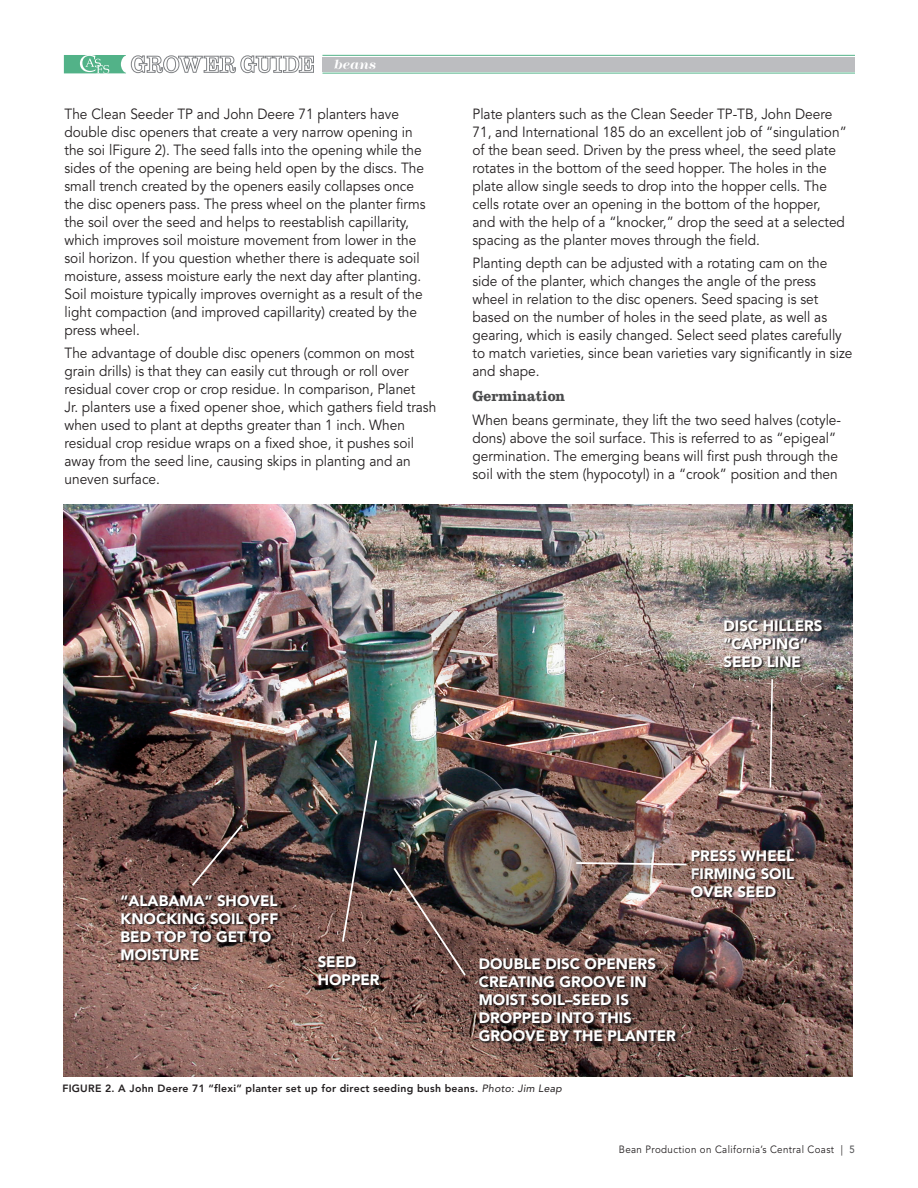
<style>
.page{position:relative;width:918px;height:1188px;background:#fff}
.page>*{position:absolute;margin:0;border:0;box-sizing:border-box;transform-origin:0 0}
.t1{font:900 15px/18px "Avenir LT Std";color:#fff}
.subhead{font:700 15px "Clarendon";color:#4b4c4d;scale:.95 1}
.body_copy{font:14.7px/18px "Avenir LT Std";color:#231f20;scale:.93 1}
.t2{font:italic 700 13.65px "Modern 216";color:#fff}
.t3{font:800 10.5px "Avenir LT Std";letter-spacing:.025em;color:#231f20}
.t4{font:10.5px "Avenir LT Std";letter-spacing:.04em;color:#231f20;scale:.93 1}
.s1{font-weight:400;font-style:italic}
.s2{font-weight:500;color:#57585a}
</style>
<div class="page">
<hr style="left:322px;top:55px;width:533px;height:1px;background:#52b288">
<hr style="left:322px;top:73px;width:533px;height:1px;background:#52b288">
<div style="left:323px;top:57px;width:532px;height:14px;background:#bcbdc0"></div>
<svg style="left:64px;top:55px;width:250px;height:19px"></svg>
<img style="left:64px;top:505px;width:789px;height:571px">
<svg style="left:724px;top:620px;width:101px;height:49px;background:#7f7674"></svg>
<svg style="left:691px;top:850px;width:106px;height:49px;background:#6d544e"></svg>
<svg style="left:318px;top:957px;width:65px;height:31px;background:#5b423e"></svg>
<svg style="left:122px;top:895px;width:158px;height:67px;background:#664b45"></svg>
<svg style="left:479px;top:958px;width:200px;height:86px;background:#59423d"></svg>
<div style="left:772px;top:683px;width:19px;height:122px;background:#231f20;opacity:.75"></div>
<svg style="left:769px;top:678px;width:5px;height:111px"></svg>
<div style="left:397px;top:871px;width:86px;height:122px;background:#231f20;opacity:.75"></div>
<svg style="left:392px;top:866px;width:75px;height:112px;background:#5f4843"></svg>
<div style="left:195px;top:828px;width:66px;height:76px;background:#231f20;opacity:.75"></div>
<svg style="left:190px;top:823px;width:55px;height:65px;background:#604541"></svg>
<div style="left:579px;top:864px;width:126px;height:20px;background:#231f20;opacity:.75"></div>
<svg style="left:574px;top:861px;width:114px;height:5px"></svg>
<img style="left:341px;top:738px;width:37px;height:206px">
<p class="t2" style="left:334px;top:57px;width:43px">beans</p>
<p class="body_copy" style="left:64px;top:105px;width:390px">The Clean Seeder TP and John Deere 71 planters have double disc openers that create a very narrow opening in the soi lFigure 2). The seed falls into the opening while the sides of the opening are being held open by the discs. The small trench created by the openers easily collapses once the disc openers pass. The press wheel on the planter firms the soil over the seed and helps to reestablish capillarity, which improves soil moisture movement from lower in the soil horizon. If you question whether there is adequate soil moisture, assess moisture early the next day after planting.<br>Soil moisture typically improves overnight as a result of the light compaction (and improved capillarity) created by the press wheel.</p>
<p class="body_copy" style="left:64px;top:344px;width:401px">The advantage of double disc openers (common on most grain drills) is that they can easily cut through or roll over residual cover crop or crop residue. In comparison, Planet<br>Jr. planters use a fixed opener shoe, which gathers field trash when used to plant at depths greater than 1 inch. When residual crop residue wraps on a fixed shoe, it pushes soil away from the seed line, causing skips in planting and an uneven surface.</p>
<p class="body_copy" style="left:472px;top:105px;width:404px">Plate planters such as the Clean Seeder TP-TB, John Deere 71, and International 185 do an excellent job of “singulation” of the bean seed. Driven by the press wheel, the seed plate rotates in the bottom of the seed hopper. The holes in the plate allow single seeds to drop into the hopper cells. The cells rotate over an opening in the bottom of the hopper, and with the help of a “knocker,” drop the seed at a selected spacing as the planter moves through the field.</p>
<p class="body_copy" style="left:472px;top:254px;width:410px">Planting depth can be adjusted with a rotating cam on the side of the planter, which changes the angle of the press wheel in relation to the disc openers. Seed spacing is set based on the number of holes in the seed plate, as well as gearing, which is easily changed. Select seed plates carefully to match varieties, since bean varieties vary significantly in size and shape.</p>
<p class="subhead" style="left:472px;top:387px;width:99px">Germination</p>
<p class="body_copy" style="left:472px;top:411px;width:398px">When beans germinate, they lift the two seed halves (cotyle&shy;dons) above the soil surface. This is referred to as “epigeal” germination. The emerging beans will first push through the soil with the stem (hypocotyl) in a “crook” position and then</p>
<p class="t1" style="left:724px;top:616px;width:100px">DISC HILLERS “CAPPING”<br>SEED LINE</p>
<p class="t1" style="left:121px;top:891px;width:159px">“ALABAMA” SHOVEL<br>KNOCKING SOIL OFF<br>BED TOP TO GET TO<br>MOISTURE</p>
<p class="t1" style="left:318px;top:953px;width:63px">SEED<br>HOPPER</p>
<p class="t1" style="left:691px;top:847px;width:105px;text-align:justify">PRESS WHEEL FIRMING SOIL OVER SEED</p>
<p class="t1" style="left:479px;top:954px;width:199px">DOUBLE DISC OPENERS<br>CREATING GROOVE IN<br>MOIST SOIL–SEED IS<br>DROPPED INTO THIS<br>GROOVE BY THE PLANTER</p>
<p class="t3" style="left:62px;top:1082px;width:501px">FIGURE 2. A John Deere 71 “flexi” planter set up for direct seeding bush beans. <span class="s1">Photo: Jim Leap</span></p>
<p class="t4" style="left:619px;top:1144px;width:255px">Bean Production on California’s Central Coast | <span class="s2">5</span></p>
</div>
